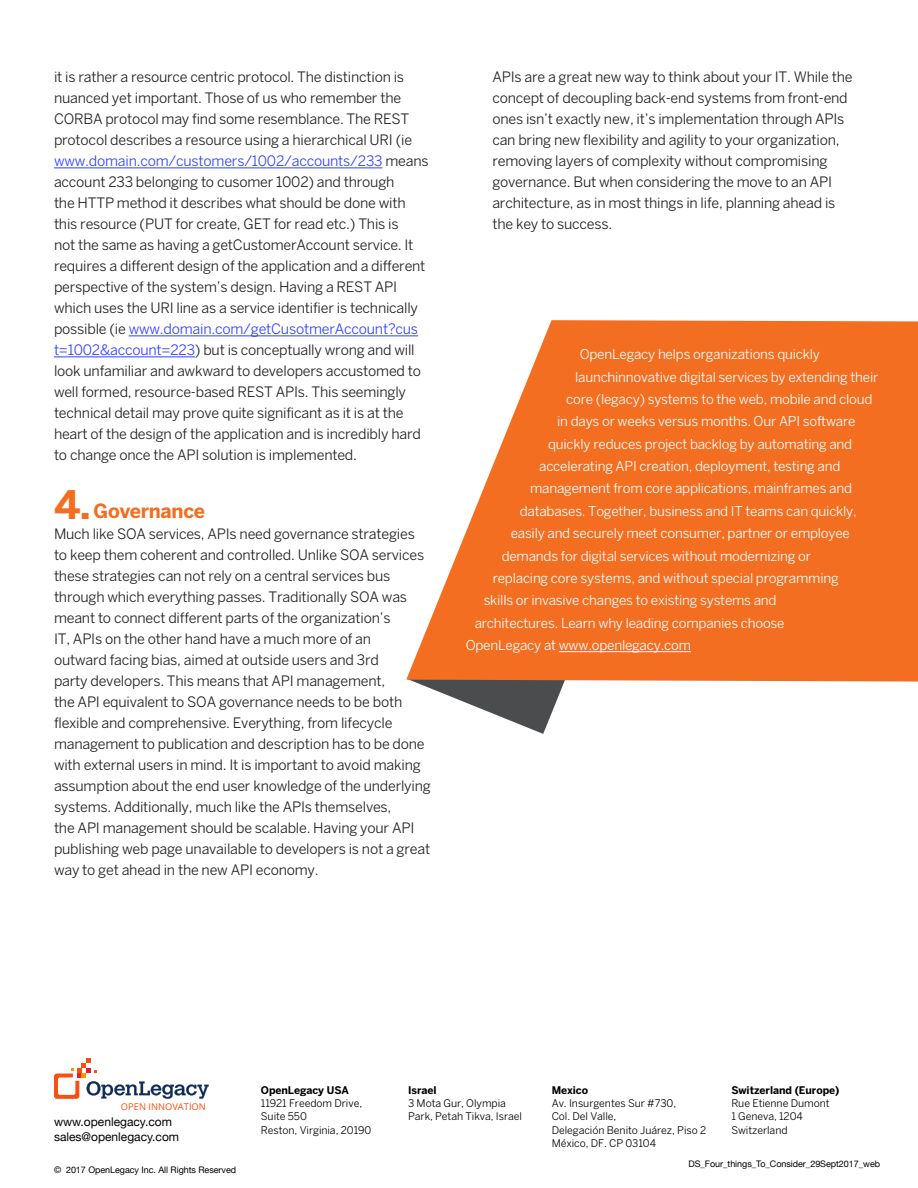
<style>
.page{position:relative;width:918px;height:1188px;background:#fff}
.page>*{position:absolute;margin:0;border:0;box-sizing:border-box;transform-origin:0 0}
.t1{font:700 39px "Benton Sans";color:#f36e21}
.t2{font:700 19.5px "Benton Sans";letter-spacing:-.015em;color:#f36e21}
.t3{font:14.25px/21px "Benton Sans";letter-spacing:-.015em;color:#231f20}
.t4{font:13.5px "Benton Sans";letter-spacing:-.015em;color:#fff}
.t5{font:12px "Helvetica Neue";color:#000}
.t6{font:10.5px/13.4px "Benton Sans";letter-spacing:-.005em;color:#000}
.t7{font:700 10.5px "Benton Sans";letter-spacing:-.005em;color:#000}
.t8{font:9.3px "Open Sans";color:#fa4f12}
.t9{font:9px "Helvetica Neue";letter-spacing:-.005em;color:#000}
.s1{color:#3041ff}
</style>
<div class="page">
<hr style="left:54px;top:168px;width:328px;height:1px;background:#3041ff">
<hr style="left:129px;top:336px;width:289px;height:1px;background:#3041ff">
<hr style="left:54px;top:357px;width:141px;height:1px;background:#3041ff">
<svg style="left:415px;top:682px;width:149px;height:52px"></svg>
<svg style="left:406px;top:320px;width:512px;height:362px;background:#f48341"></svg>
<hr style="left:559px;top:651px;width:132px;height:1px;background:#fff">
<svg style="left:54px;top:1058px;width:155px;height:41px"></svg>
<p class="t3" style="left:54px;top:66px;width:376px">it is rather a resource centric protocol. The distinction is nuanced yet important. Those of us who remember the CORBA protocol may find some resemblance. The REST protocol describes a resource using a hierarchical URI (ie <span class="s1">www.domain.com/customers/1002/accounts/233</span> means account 233 belonging to cusomer 1002) and through<br>the HTTP method it describes what should be done with this resource (PUT for create, GET for read etc.) This is<br>not the same as having a getCustomerAccount service. It requires a different design of the application and a different perspective of the system’s design. Having a REST API which uses the URI line as a service identifier is technically possible (ie <span class="s1">www.domain.com/getCusotmerAccount?cus t=1002&amp;account=223</span>) but is conceptually wrong and will look unfamiliar and awkward to developers accustomed to well formed, resource-based REST APIs. This seemingly technical detail may prove quite significant as it is at the heart of the design of the application and is incredibly hard to change once the API solution is implemented.</p>
<p class="t1" style="left:54px;top:482px;width:38px">4.</p>
<p class="t2" style="left:94px;top:500px;width:113px">Governance</p>
<p class="t3" style="left:54px;top:524px;width:378px">Much like SOA services, APIs need governance strategies to keep them coherent and controlled. Unlike SOA services these strategies can not rely on a central services bus through which everything passes. Traditionally SOA was meant to connect different parts of the organization’s<br>IT, APIs on the other hand have a much more of an<br>outward facing bias, aimed at outside users and 3rd<br>party developers. This means that API management,<br>the API equivalent to SOA governance needs to be both flexible and comprehensive. Everything, from lifecycle management to publication and description has to be done with external users in mind. It is important to avoid making assumption about the end user knowledge of the underlying systems. Additionally, much like the APIs themselves,<br>the API management should be scalable. Having your API publishing web page unavailable to developers is not a great way to get ahead in the new API economy.</p>
<p class="t3" style="left:492px;top:66px;width:362px">APIs are a great new way to think about your IT. While the concept of decoupling back-end systems from front-end ones isn’t exactly new, it’s implementation through APIs can bring new flexibility and agility to your organization, removing layers of complexity without compromising governance. But when considering the move to an API architecture, as in most things in life, planning ahead is the key to success.</p>
<p class="t4" style="left:580px;top:347px;width:242px">OpenLegacy helps organizations quickly</p>
<p class="t4" style="left:575px;top:369px;width:305px">launchinnovative digital services by extending their</p>
<p class="t4" style="left:566px;top:391px;width:308px">core (legacy) systems to the web, mobile and cloud</p>
<p class="t4" style="left:557px;top:414px;width:300px">in days or weeks versus months. Our API software</p>
<p class="t4" style="left:548px;top:436px;width:306px">quickly reduces project backlog by automating and</p>
<p class="t4" style="left:539px;top:458px;width:303px">accelerating API creation, deployment, testing and</p>
<p class="t4" style="left:530px;top:481px;width:323px">management from core applications, mainframes and</p>
<p class="t4" style="left:520px;top:503px;width:339px">databases. Together, business and IT teams can quickly,</p>
<p class="t4" style="left:511px;top:525px;width:341px">easily and securely meet consumer, partner or employee</p>
<p class="t4" style="left:502px;top:548px;width:311px">demands for digital services without modernizing or</p>
<p class="t4" style="left:493px;top:570px;width:348px">replacing core systems, and without special programming</p>
<p class="t4" style="left:484px;top:592px;width:294px">skills or invasive changes to existing systems and</p>
<p class="t4" style="left:475px;top:615px;width:311px">architectures. Learn why leading companies choose</p>
<p class="t4" style="left:466px;top:637px;width:227px">OpenLegacy at www.openlegacy.com</p>
<p class="t8" style="left:121px;top:1100px;width:87px">OPEN INNOVATION</p>
<p class="t5" style="left:54px;top:1113px;width:119px">www.openlegacy.com</p>
<p class="t5" style="left:54px;top:1128px;width:127px">sales@openlegacy.com</p>
<p class="t9" style="left:54px;top:1164px;width:184px">© 2017 OpenLegacy Inc. All Rights Reserved</p>
<p class="t7" style="left:261px;top:1084px;width:90px">OpenLegacy USA</p>
<p class="t6" style="left:261px;top:1096px;width:103px">11921 Freedom Drive,</p>
<p class="t6" style="left:261px;top:1110px;width:48px">Suite 550</p>
<p class="t6" style="left:261px;top:1123px;width:112px">Reston, Virginia, 20190</p>
<p class="t7" style="left:408px;top:1084px;width:30px">Israel</p>
<p class="t6" style="left:408px;top:1096px;width:115px">3 Mota Gur, Olympia<br>Park, Petah Tikva, Israel</p>
<p class="t7" style="left:552px;top:1084px;width:38px">Mexico</p>
<p class="t6" style="left:552px;top:1096px;width:126px">Av. Insurgentes Sur #730,</p>
<p class="t6" style="left:552px;top:1110px;width:66px">Col. Del Valle,</p>
<p class="t6" style="left:552px;top:1123px;width:156px">Delegación Benito Juárez, Piso 2<br>México, DF. CP 03104</p>
<p class="t7" style="left:731px;top:1084px;width:110px">Switzerland (Europe)</p>
<p class="t6" style="left:731px;top:1096px;width:100px">Rue Etienne Dumont<br>1 Geneva, 1204<br>Switzerland</p>
<p class="t9" style="left:688px;top:1157px;width:193px">DS_Four_things_To_Consider_29Sept2017_web</p>
</div>
